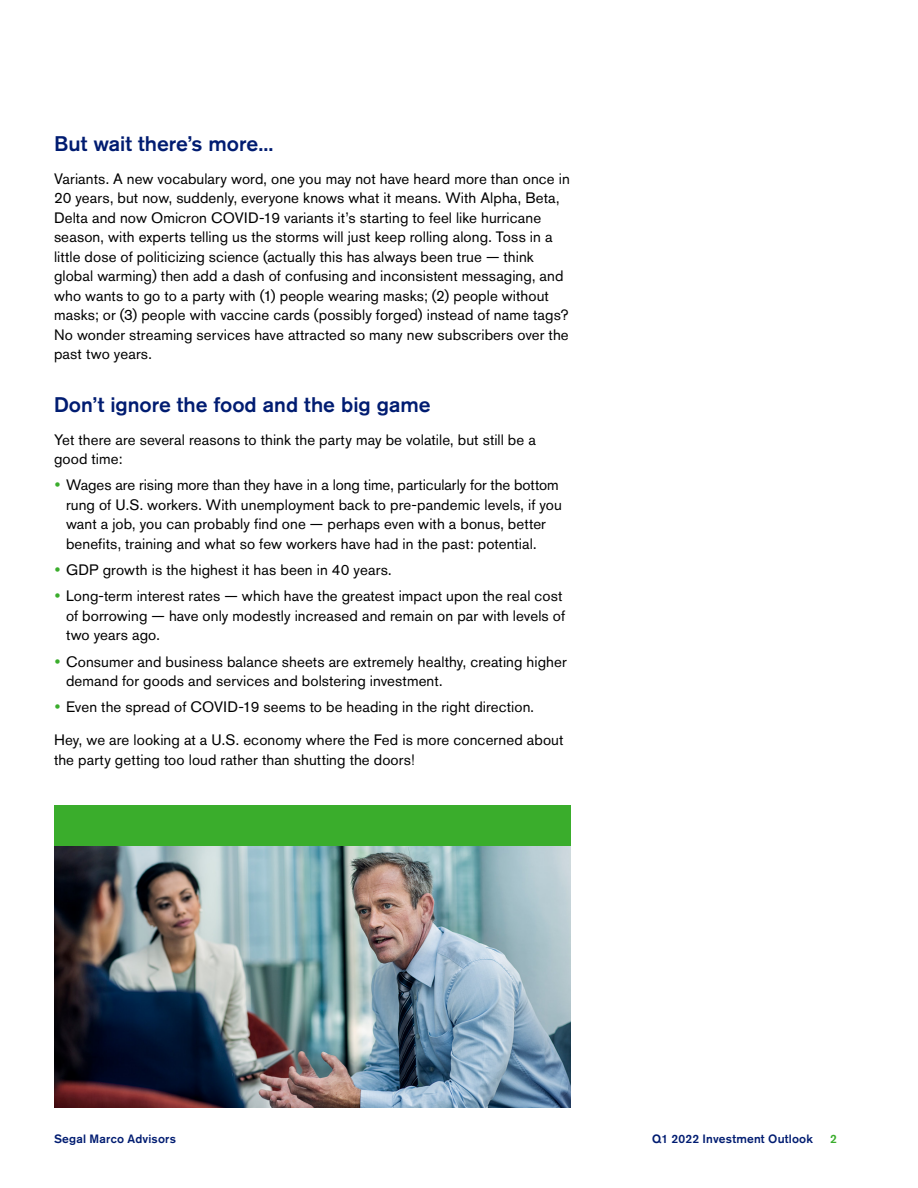
<style>
.page{position:relative;width:918px;height:1188px;background:#fff}
.page>*{position:absolute;margin:0;border:0;box-sizing:border-box;transform-origin:0 0}
.t1{font:500 21px "Akzidenz Grotesk BE";color:#001c71}
.t2{font:15px/19.5px "Akzidenz Grotesk BE";letter-spacing:.005em;color:#000}
.t3{font:500 12px "Akzidenz Grotesk BE";letter-spacing:.015em;color:#001c71}
.t4{font:500 12px "Akzidenz Grotesk BE";color:#3aad2c}
</style>
<div class="page">
<img style="left:54px;top:846px;width:516px;height:261px">
<div style="left:54px;top:806px;width:516px;height:40px;background:#3aad2c"></div>
<h1 class="t1" style="left:54px;top:131px;width:221px">But wait there’s more...</h1>
<p class="t2" style="left:54px;top:169px;width:517px">Variants. A new vocabulary word, one you may not have heard more than once in 20 years, but now, suddenly, everyone knows what it means. With Alpha, Beta, Delta and now Omicron COVID-19 variants it’s starting to feel like hurricane season, with experts telling us the storms will just keep rolling along. Toss in a little dose of politicizing science (actually this has always been true — think global warming) then add a dash of confusing and inconsistent messaging, and who wants to go to a party with (1) people wearing masks; (2) people without masks; or (3) people with vaccine cards (possibly forged) instead of name tags?<br>No wonder streaming services have attracted so many new subscribers over the past two years.</p>
<h1 class="t1" style="left:54px;top:392px;width:378px">Don’t ignore the food and the big game</h1>
<p class="t2" style="left:54px;top:430px;width:483px">Yet there are several reasons to think the party may be volatile, but still be a good time:</p>
<p class="t2" style="left:66px;top:475px;width:497px">Wages are rising more than they have in a long time, particularly for the bottom rung of U.S. workers. With unemployment back to pre-pandemic levels, if you want a job, you can probably find one — perhaps even with a bonus, better benefits, training and what so few workers have had in the past: potential.</p>
<p class="t2" style="left:66px;top:557px;width:498px;line-height:26.2px">GDP growth is the highest it has been in 40 years.<br>Long-term interest rates — which have the greatest impact upon the real cost</p>
<p class="t2" style="left:66px;top:606px;width:501px">of borrowing — have only modestly increased and remain on par with levels of two years ago.</p>
<p class="t2" style="left:66px;top:652px;width:502px">Consumer and business balance sheets are extremely healthy, creating higher demand for goods and services and bolstering investment.</p>
<p class="t2" style="left:66px;top:697px;width:470px">Even the spread of COVID-19 seems to be heading in the right direction.</p>
<p class="t2" style="left:54px;top:730px;width:511px">Hey, we are looking at a U.S. economy where the Fed is more concerned about the party getting too loud rather than shutting the doors!</p>
<p class="t3" style="left:54px;top:1131px;width:123px">Segal Marco Advisors</p>
<p class="t3" style="left:652px;top:1131px;width:162px">Q1 2022 Investment Outlook</p>
<p class="t4" style="left:830px;top:1131px;width:8px">2</p>
</div>
